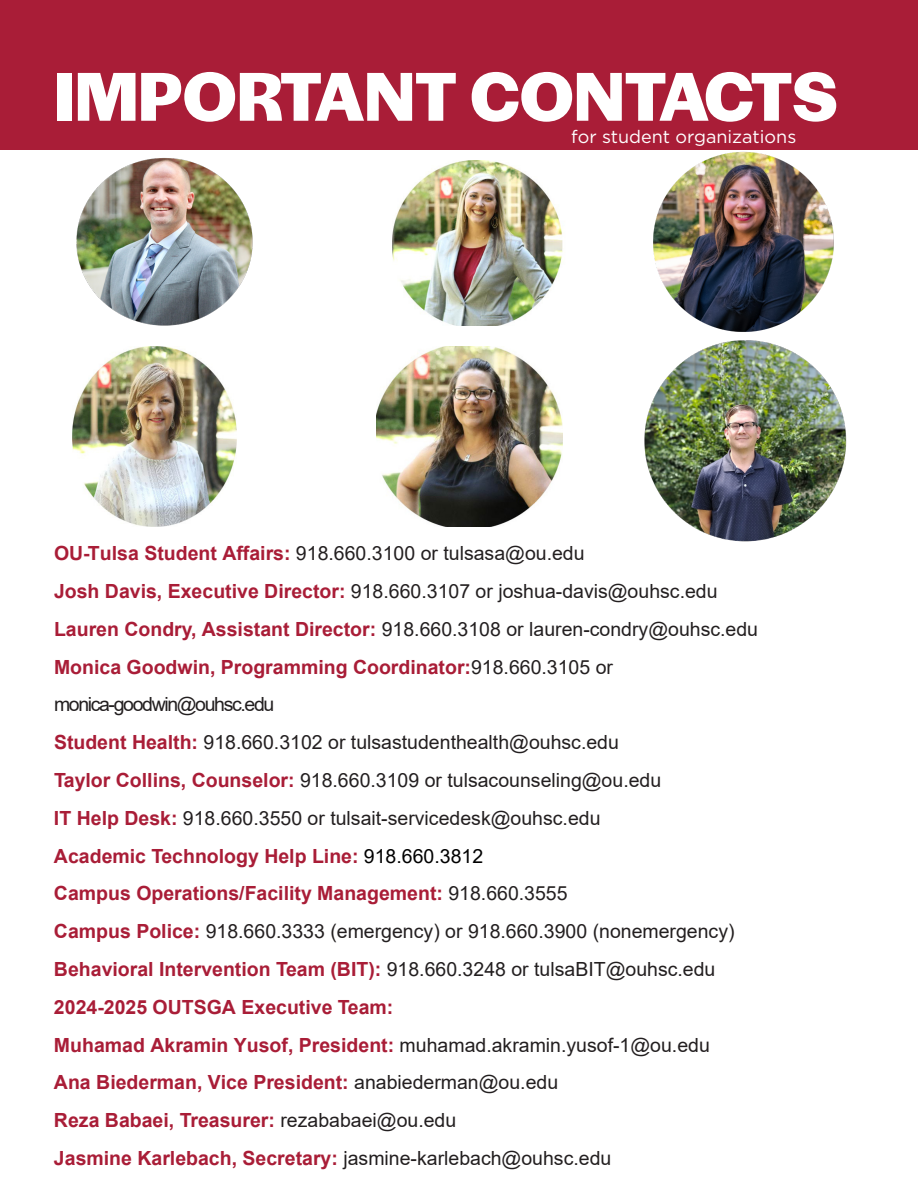
<style>
.page{position:relative;width:918px;height:1188px;background:#fff}
.page>*{position:absolute;margin:0;border:0;box-sizing:border-box;transform-origin:0 0}
.t1{font:700 72px "Halyard Display";letter-spacing:-.005em;color:#fff}
.t2{font:19.5px/37.8px "Arial";color:#231f20}
.t3{font:18px "Gotham";color:#fff}
.s1{font-weight:700;color:#a91d37}
.s2{color:#000}
</style>
<div class="page">
<div style="left:0;top:0;width:918px;height:149px;background:#a91d37"></div>
<img style="left:376px;top:347px;width:186px;height:179px">
<img style="left:392px;top:160px;width:171px;height:165px">
<img style="left:72px;top:347px;width:165px;height:179px">
<img style="left:76px;top:158px;width:177px;height:168px">
<img style="left:644px;top:340px;width:203px;height:202px">
<img style="left:632px;top:149px;width:229px;height:183px">
<p class="t1" style="left:54px;top:45px;width:785px">IMPORTANT CONTACTS</p>
<p class="t3" style="left:571px;top:125px;width:227px">for student organizations</p>
<p class="t2" style="left:54px;top:534px;width:706px"><span class="s1">OU-Tulsa Student Affairs:</span> 918.660.3100 or tulsasa@ou.edu<br><span class="s1">Josh Davis, Executive Director:</span> 918.660.3107 or joshua-davis@ouhsc.edu <span class="s1">Lauren Condry, Assistant Director:</span> 918.660.3108 or lauren-condry@ouhsc.edu <span class="s1">Monica Goodwin, Programming Coordinator:</span>918.660.3105 or monica-goodwin@ouhsc.edu<br><span class="s1">Student Health:</span> 918.660.3102 or tulsastudenthealth@ouhsc.edu<br><span class="s1">Taylor Collins, Counselor:</span> 918.660.3109 or tulsacounseling@ou.edu<br><span class="s1">IT Help Desk:</span> 918.660.3550 or tulsait-servicedesk@ouhsc.edu<br><span class="s1">Academic Technology Help Line:</span> <span class="s2">918.660.3812<br></span><span class="s1">Campus Operations/Facility Management:</span> 918.660.3555<br><span class="s1">Campus Police:</span> 918.660.3333 (emergency) or 918.660.3900 (nonemergency)<br><span class="s1">Behavioral Intervention Team (BIT):</span> 918.660.3248 or tulsaBIT@ouhsc.edu <span class="s1">2024-2025 OUTSGA Executive Team:<br>Muhamad Akramin Yusof, President:</span> muhamad.akramin.yusof-1@ou.edu<br><span class="s1">Ana Biederman, Vice President:</span> anabiederman@ou.edu<br><span class="s1">Reza Babaei, Treasurer:</span> rezababaei@ou.edu<br><span class="s1">Jasmine Karlebach, Secretary:</span> jasmine-karlebach@ouhsc.edu</p>
</div>
